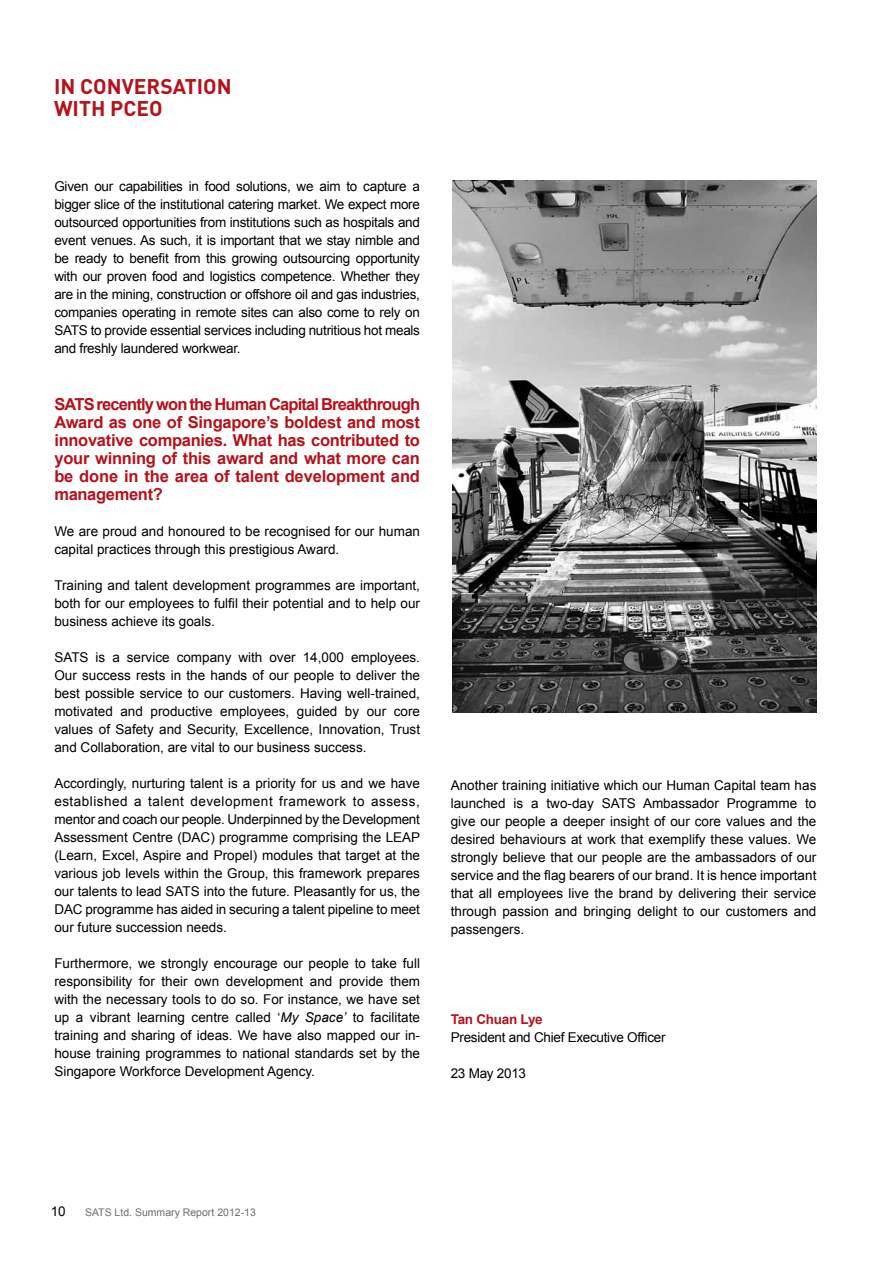
<style>
.page{position:relative;width:893px;height:1263px;background:#fff}
.page>*{position:absolute;margin:0;border:0;box-sizing:border-box;transform-origin:0 0}
.t1{font:700 21px/22.5px "DIN";color:#b5121b}
.t2{font:700 16.5px/18px "Arial";letter-spacing:-.01em;color:#b5121b;text-align:justify}
.t3{font:13.5px/18px "Arial";color:#000;text-align:justify}
.t4{font:13.5px "Arial";letter-spacing:-.02em;color:#000}
.t5{font:700 13.5px "Arial";color:#b5121b}
.t6{font:10.5px "Arial";color:#6d6e71}
.s1{font-style:italic}
</style>
<div class="page">
<img style="left:453px;top:181px;width:363px;height:531px">
<h1 class="t1" style="left:54px;top:74px;width:179px">I N CONVERSATION<br>WITH PCEO</h1>
<p class="t3" style="left:54px;top:177px;width:367px">Given our capabilities in food solutions, we aim to capture a bigger slice of the institutional catering market. We expect more outsourced opportunities from institutions such as hospitals and event venues. As such, it is important that we stay nimble and be ready to benefit from this growing outsourcing opportunity with our proven food and logistics competence. Whether they are in the mining, construction or offshore oil and gas industries, companies operating in remote sites can also come to rely on SATS to provide essential services including nutritious hot meals and freshly laundered workwear.</p>
<p class="t2" style="left:54px;top:396px;width:367px">SATS recently won the Human Capital Breakthrough Award as one of Singapore’s boldest and most innovative companies. What has contributed to your winning of this award and what more can be done in the area of talent development and management?</p>
<p class="t3" style="left:54px;top:523px;width:367px">We are proud and honoured to be recognised for our human capital practices through this prestigious Award.</p>
<p class="t3" style="left:54px;top:577px;width:367px">Training and talent development programmes are important, both for our employees to fulfil their potential and to help our business achieve its goals.</p>
<p class="t3" style="left:54px;top:649px;width:367px">SATS is a service company with over 14,000 employees.<br>Our success rests in the hands of our people to deliver the best possible service to our customers. Having well-trained, motivated and productive employees, guided by our core values of Safety and Security, Excellence, Innovation, Trust and Collaboration, are vital to our business success.</p>
<p class="t3" style="left:54px;top:775px;width:367px">Accordingly, nurturing talent is a priority for us and we have established a talent development framework to assess, mentor and coach our people. Underpinned by the Development Assessment Centre (DAC) programme comprising the LEAP (Learn, Excel, Aspire and Propel) modules that target at the various job levels within the Group, this framework prepares our talents to lead SATS into the future. Pleasantly for us, the DAC programme has aided in securing a talent pipeline to meet our future succession needs.</p>
<p class="t3" style="left:54px;top:954px;width:367px">Furthermore, we strongly encourage our people to take full responsibility for their own development and provide them with the necessary tools to do so. For instance, we have set up a vibrant learning centre called ‘<span class="s1">My Space’</span> to facilitate training and sharing of ideas. We have also mapped our in&shy;house training programmes to national standards set by the Singapore Workforce Development Agency.</p>
<p class="t3" style="left:451px;top:776px;width:367px">Another training initiative which our Human Capital team has launched is a two-day SATS Ambassador Programme to give our people a deeper insight of our core values and the desired behaviours at work that exemplify these values. We strongly believe that our people are the ambassadors of our service and the flag bearers of our brand. It is hence important that all employees live the brand by delivering their service through passion and bringing delight to our customers and passengers.</p>
<p class="t5" style="left:451px;top:1010px;width:94px">Tan Chuan Lye</p>
<p class="t4" style="left:451px;top:1028px;width:216px">President and Chief Executive Officer</p>
<p class="t4" style="left:451px;top:1064px;width:77px">23 May 2013</p>
<p class="t3" style="left:51px;top:1202px;width:17px">10</p>
<p class="t6" style="left:85px;top:1206px;width:172px">SATS Ltd. Summary Report 2012-13</p>
</div>
